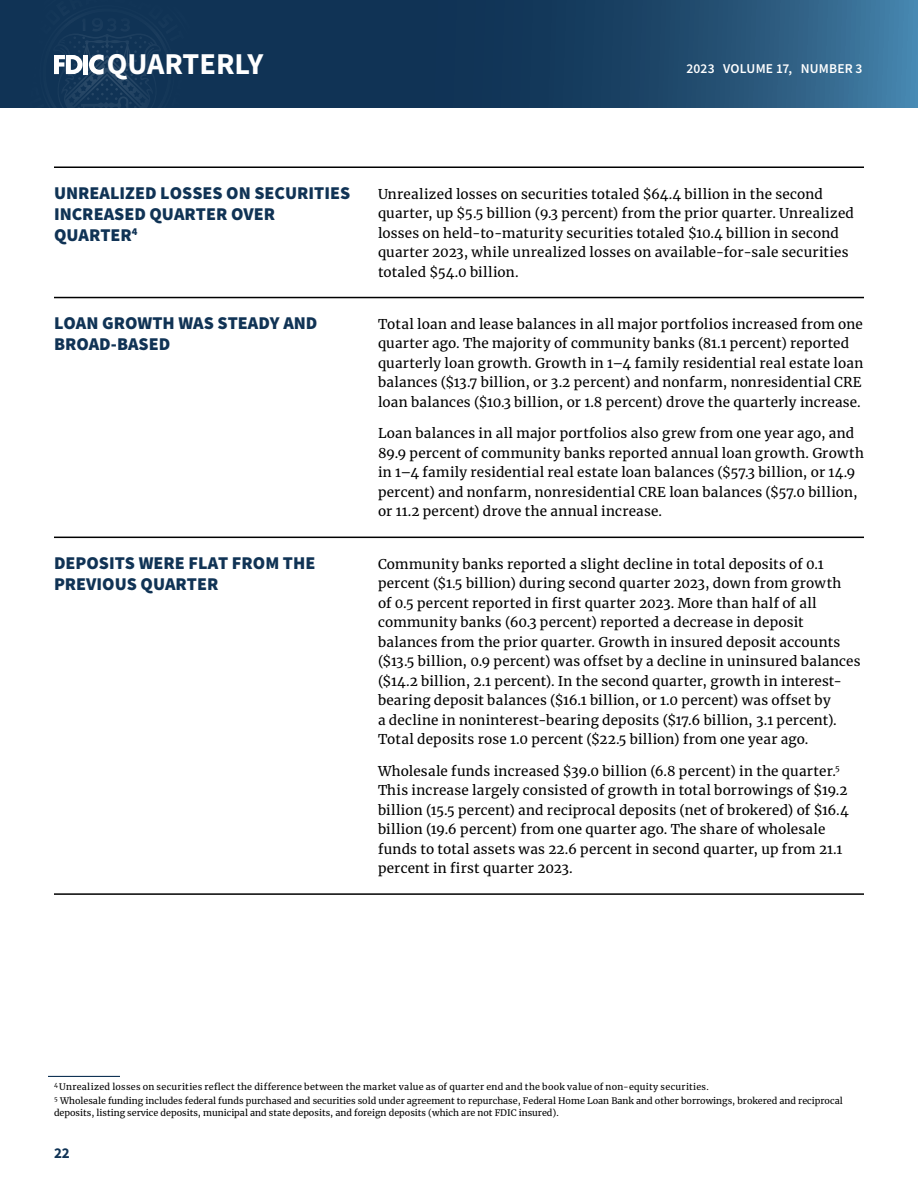
<style>
.page{position:relative;width:918px;height:1188px;background:#fff}
.page>*{position:absolute;margin:0;border:0;box-sizing:border-box;transform-origin:0 0}
.t1{font:700 30.3px "Source Sans Pro";color:#fff}
.t2{font:900 18px/21px "Source Sans Pro";color:#103355}
.t3{font:700 15px "Source Sans Pro";color:#103355}
.Bodynorm_table{font:13.5px/19.5px "Merriweather";letter-spacing:.015em;color:#000}
.t4{font:600 13.5px "Source Sans Pro";letter-spacing:.015em;color:#fff}
.footnote_NEW{font:9px/12px "Merriweather";color:#000}
.footnote_NEW-2{font:9px "Merriweather";letter-spacing:.03em;color:#000}
</style>
<div class="page">
<svg style="left:0;top:0;width:918px;height:108px;background:#1c4569"></svg>
<svg style="left:12px;top:0;width:190px;height:108px;background:#1a3b5c"></svg>
<hr style="left:54px;top:166px;width:324px;height:2px;background:#000">
<hr style="left:378px;top:166px;width:486px;height:2px;background:#000">
<hr style="left:54px;top:297px;width:324px;height:1px;background:#000">
<hr style="left:378px;top:297px;width:486px;height:1px;background:#000">
<hr style="left:54px;top:537px;width:324px;height:1px;background:#000">
<hr style="left:378px;top:537px;width:486px;height:1px;background:#000">
<hr style="left:54px;top:893px;width:324px;height:2px;background:#000">
<hr style="left:378px;top:893px;width:486px;height:2px;background:#000">
<hr style="left:48px;top:1076px;width:72px;height:1px;background:#103355">
<h1 class="t1" style="left:107px;top:43px;width:158px">QUARTERLY</h1>
<p class="t4" style="left:687px;top:60px;width:178px">2023 VOLUME 17, NUMBER 3</p>
<h2 class="t2" style="left:54px;top:182px;width:298px">UNREALIZED LOSSES ON SECURITIES<br>INCREASED QUARTER OVER<br>QUARTER<sup>4</sup></h2>
<p class="Bodynorm_table" style="left:378px;top:183px;width:478px">Unrealized losses on securities totaled $64.4 billion in the second quarter, up $5.5 billion (9.3 percent) from the prior quarter. Unrealized losses on held-to-maturity securities totaled $10.4 billion in second quarter 2023, while unrealized losses on available-for-sale securities totaled $54.0 billion.</p>
<h2 class="t2" style="left:54px;top:312px;width:265px">LOAN GROWTH WAS STEADY AND<br>BROAD-BASED</h2>
<p class="Bodynorm_table" style="left:378px;top:314px;width:487px">Total loan and lease balances in all major portfolios increased from one quarter ago. The majority of community banks (81.1 percent) reported quarterly loan growth. Growth in 1–4 family residential real estate loan balances ($13.7 billion, or 3.2 percent) and nonfarm, nonresidential CRE loan balances ($10.3 billion, or 1.8 percent) drove the quarterly increase.</p>
<p class="Bodynorm_table" style="left:378px;top:423px;width:487px">Loan balances in all major portfolios also grew from one year ago, and 89.9 percent of community banks reported annual loan growth. Growth in 1–4 family residential real estate loan balances ($57.3 billion, or 14.9 percent) and nonfarm, nonresidential CRE loan balances ($57.0 billion, or 11.2 percent) drove the annual increase.</p>
<h2 class="t2" style="left:54px;top:552px;width:263px">DEPOSITS WERE FLAT FROM THE<br>PREVIOUS QUARTER</h2>
<p class="Bodynorm_table" style="left:378px;top:554px;width:484px">Community banks reported a slight decline in total deposits of 0.1 percent ($1.5 billion) during second quarter 2023, down from growth<br>of 0.5 percent reported in first quarter 2023. More than half of all community banks (60.3 percent) reported a decrease in deposit balances from the prior quarter. Growth in insured deposit accounts ($13.5 billion, 0.9 percent) was offset by a decline in uninsured balances ($14.2 billion, 2.1 percent). In the second quarter, growth in interest&shy;bearing deposit balances ($16.1 billion, or 1.0 percent) was offset by<br>a decline in noninterest-bearing deposits ($17.6 billion, 3.1 percent).<br>Total deposits rose 1.0 percent ($22.5 billion) from one year ago.</p>
<p class="Bodynorm_table" style="left:378px;top:761px;width:472px">Wholesale funds increased $39.0 billion (6.8 percent) in the quarter.<sup>5<br></sup>This increase largely consisted of growth in total borrowings of $19.2 billion (15.5 percent) and reciprocal deposits (net of brokered) of $16.4 billion (19.6 percent) from one quarter ago. The share of wholesale funds to total assets was 22.6 percent in second quarter, up from 21.1 percent in first quarter 2023.</p>
<p class="footnote_NEW-2" style="left:54px;top:1081px;width:656px"><sup>4</sup> Unrealized losses on securities reflect the difference between the market value as of quarter end and the book value of non-equity securities.</p>
<p class="footnote_NEW" style="left:54px;top:1094px;width:790px"><sup>5</sup> Wholesale funding includes federal funds purchased and securities sold under agreement to repurchase, Federal Home Loan Bank and other borrowings, brokered and reciprocal deposits, listing service deposits, municipal and state deposits, and foreign deposits (which are not FDIC insured).</p>
<p class="t3" style="left:54px;top:1143px;width:17px">22</p>
</div>
